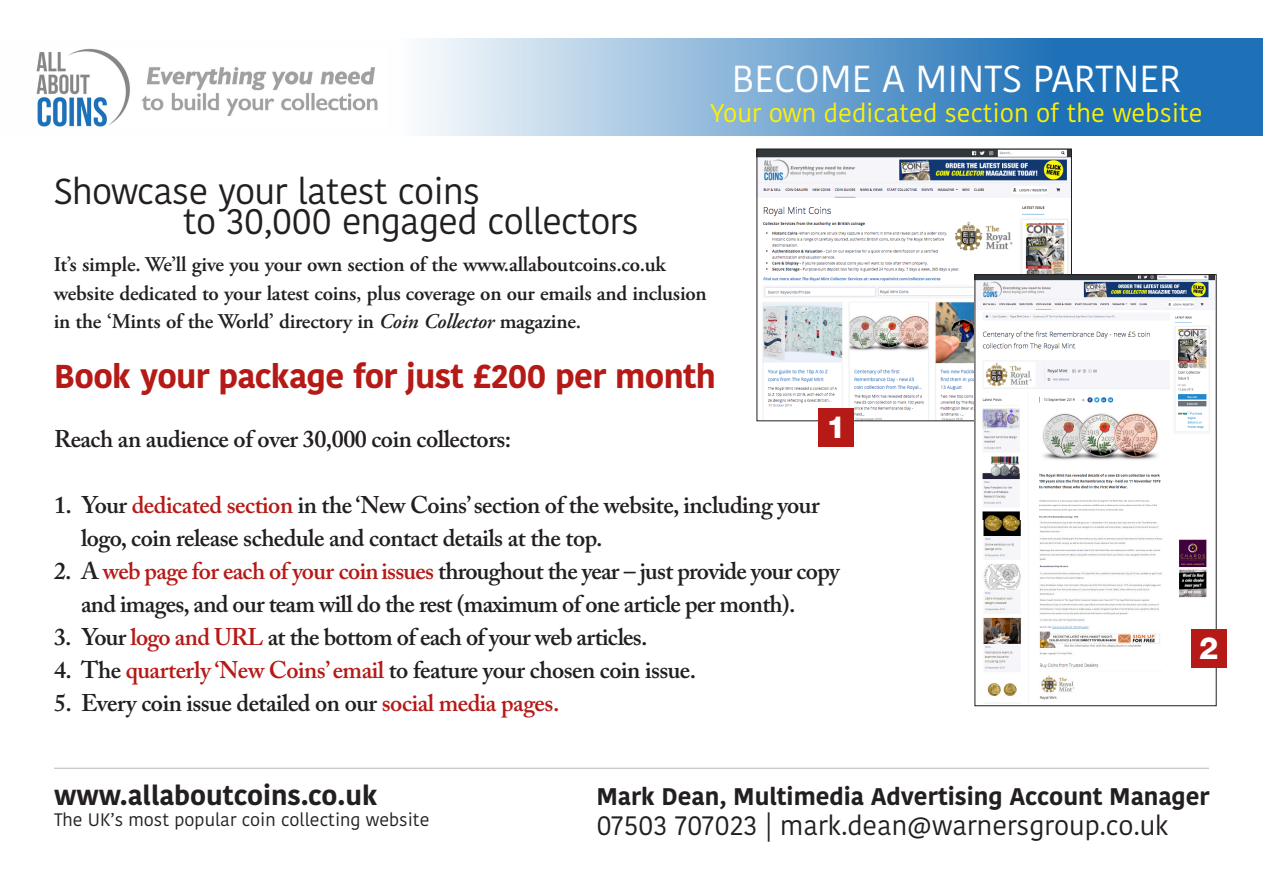
<style>
.page{position:relative;width:1263px;height:893px;background:#fff}
.page>*{position:absolute;margin:0;border:0;box-sizing:border-box;transform-origin:0 0}
.t1{font:37.5px "Kohinoor Bangla";color:#fff}
._6_body_copy{font:36px "Kohinoor Bangla";letter-spacing:-.02em;color:#231f20}
._6_body_copy-2{font:700 33px "Kohinoor Bangla";letter-spacing:-.02em;color:#b51a17}
.t2{font:800 30.6px "Helvetica Neue LT Std";color:#fff}
.t3{font:27px "Kohinoor Bangla";color:#231f20}
.t4{font:700 27px "Kohinoor Bangla";color:#231f20}
.t5{font:25.5px "Kohinoor Bangla";color:#fff101}
._6_body_copy-3{font:600 24px/33px "Adobe Caslon Pro";letter-spacing:-.02em;color:#231f20}
.t6{font:700 24px "Kohinoor Bangla";color:#231f20}
._6_body_copy-4{font:600 21px/28.5px "Adobe Garamond Pro";letter-spacing:-.01em;color:#231f20}
.t7{font:18px "Kohinoor Bangla";color:#231f20}
.s1{font-style:italic}
.s2{color:#b51a17}
</style>
<div class="page">
<hr style="left:54px;top:768px;width:1155px;height:1px;background:#bebfc2">
<svg style="left:425px;top:38px;width:838px;height:98px;background:#6ea3d0"></svg>
<img style="left:36px;top:48px;width:342px;height:79px">
<img style="left:759px;top:151px;width:310px;height:268px">
<div style="left:757px;top:149px;width:314px;height:272px;border:1px solid #231f20"></div>
<img style="left:983px;top:520px;width:224px;height:184px">
<img style="left:977px;top:276px;width:237px;height:244px">
<div style="left:975px;top:274px;width:241px;height:432px;border:1px solid #231f20"></div>
<div style="left:1191px;top:629px;width:36px;height:39px;background:#b51a17"></div>
<div style="left:819px;top:408px;width:35px;height:38px;background:#b51a17"></div>
<h1 class="t1" style="left:732px;top:50px;width:451px">BECOME A MINTS PARTNER</h1>
<p class="t5" style="left:710px;top:93px;width:494px">Your own dedicated section of the website</p>
<p class="_6_body_copy" style="left:54px;top:163px;width:428px">Showcase your latest coins</p>
<p class="_6_body_copy" style="left:183px;top:193px;width:457px">to 30,000 engaged collectors</p>
<p class="_6_body_copy-4" style="left:54px;top:250px;width:654px">It’s simple. We’ll give you your own section of the www.allaboutcoins.co.uk website dedicated to your latest coins, plus coverage on our emails and inclusion in the ‘Mints of the World’ directory in <span class="s1">Coin Collector</span> magazine.</p>
<p class="_6_body_copy-2" style="left:54px;top:348px;width:663px">Book your package for just £200 per month</p>
<p class="_6_body_copy-3" style="left:54px;top:422px;width:459px">Reach an audience of over 30,000 coin collectors:</p>
<p class="t2" style="left:827px;top:409px;width:21px">1</p>
<p class="_6_body_copy-3" style="left:81px;top:488px;width:740px;text-indent:-27px">1. Your <span class="s2">dedicated section</span> in the ‘New Coins’ section of the website, including your logo, coin release schedule and contact details at the top.</p>
<p class="_6_body_copy-3" style="left:81px;top:554px;width:760px;text-indent:-27px">2. A <span class="s2">web page for each of your coin issues</span> throughout the year – just provide your copy and images, and our team will do the rest (maximum of one article per month).</p>
<p class="_6_body_copy-3" style="left:54px;top:620px;width:595px">3. Your <span class="s2">logo and URL</span> at the bottom of each of your web articles.</p>
<p class="_6_body_copy-3" style="left:54px;top:653px;width:644px">4. The <span class="s2">quarterly ‘New Coins’ email</span> to feature your chosen coin issue.</p>
<p class="_6_body_copy-3" style="left:54px;top:686px;width:507px">5. Every coin issue detailed on our <span class="s2">social media pages.</span></p>
<p class="t2" style="left:1199px;top:630px;width:21px">2</p>
<p class="t4" style="left:54px;top:771px;width:325px">www.allaboutcoins.co.uk</p>
<p class="t7" style="left:54px;top:806px;width:377px">The UK’s most popular coin collecting website</p>
<p class="t6" style="left:596px;top:775px;width:615px">Mark Dean, Multimedia Advertising Account Manager</p>
<p class="t3" style="left:596px;top:804px;width:574px">07503 707023 | mark.dean@warnersgroup.co.uk</p>
</div>
